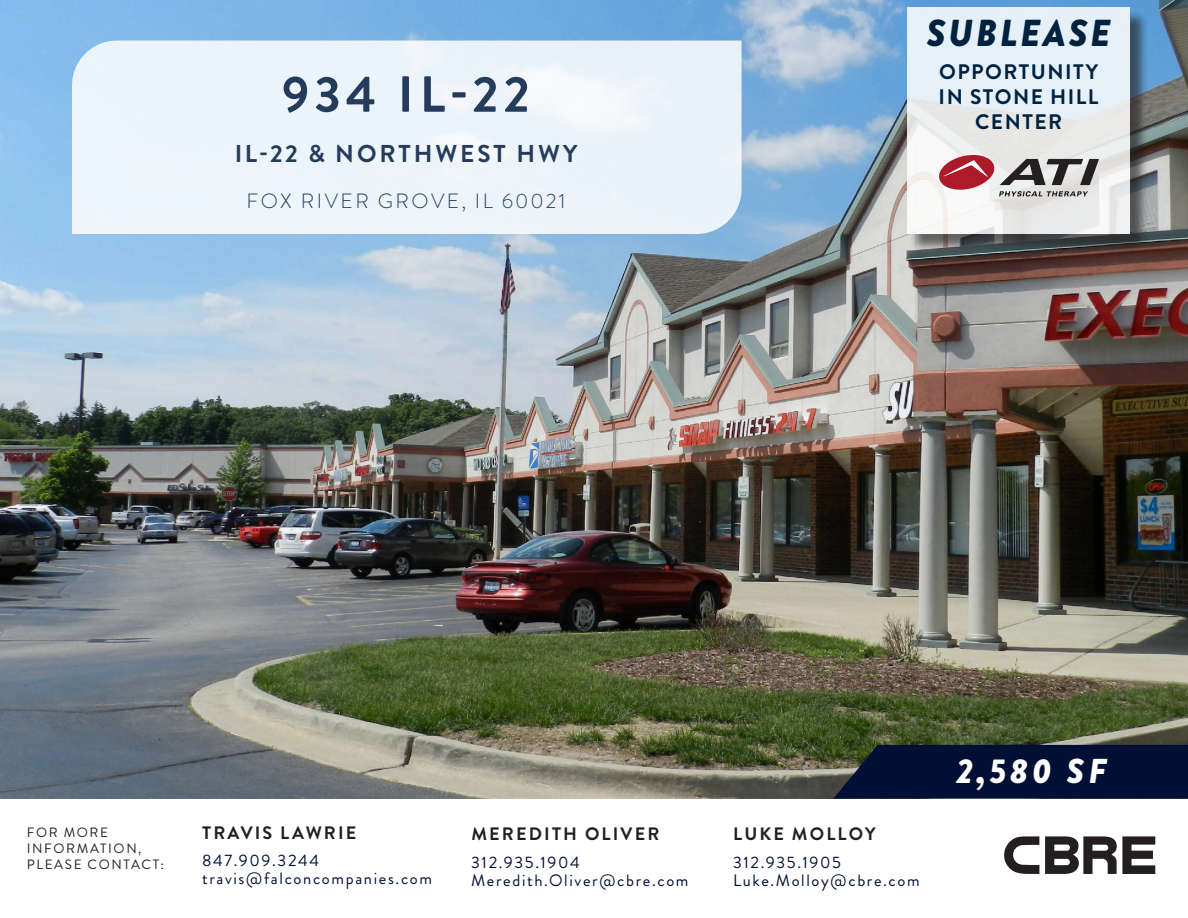
<style>
.page{position:relative;width:1188px;height:918px;background:#fff}
.page>*{position:absolute;margin:0;border:0;box-sizing:border-box;transform-origin:0 0}
.t1{font:700 50.7px "Brandon Grotesque";letter-spacing:.1em;color:#283e5e}
.Property_Name{font:italic 900 37.5px "Brandon Grotesque";letter-spacing:.07em;color:#00223f}
.Property_Name-2{font:italic 900 34.5px "Brandon Grotesque";color:#fff}
.t2{font:700 24.3px "Brandon Grotesque";letter-spacing:.12em;color:#283e5e}
.Property_Name-3{font:700 21px/25.2px "Brandon Grotesque";letter-spacing:.07em;color:#00223f;text-align:center}
.t3{font:300 20.7px "Brandon Grotesque";letter-spacing:.12em;color:#283e5e}
.t4{font:700 18px "Brandon Grotesque";letter-spacing:.12em;color:#231f20}
.t5{font:16.5px "Brandon Grotesque";letter-spacing:.1em;color:#000f34}
.t6{font:13.5px/16.2px "Brandon Grotesque";letter-spacing:.12em;color:#231f20}
.s1{color:#000f34}
</style>
<div class="page">
<img style="left:0;top:0;width:1188px;height:798px">
<svg style="left:833px;top:745px;width:355px;height:54px;background:#061435"></svg>
<div style="left:910px;top:10px;width:239px;height:243px;background:#231f20;opacity:.75"></div>
<svg style="left:907px;top:8px;width:223px;height:226px;fill:#e6f0f8"></svg>
<svg style="left:938px;top:155px;width:161px;height:42px;background:#b5979a"></svg>
<div style="left:72px;top:40px;width:670px;height:194px;background:#ecf4fa"></div>
<svg style="left:1045px;top:836px;width:110px;height:38px"></svg>
<svg style="left:1004px;top:836px;width:35px;height:38px"></svg>
<h1 class="t1" style="left:282px;top:59px;width:249px">934 IL-22</h1>
<h3 class="t2" style="left:234px;top:137px;width:345px">IL-22 &amp; NORTHWEST HWY</h3>
<p class="t3" style="left:247px;top:187px;width:320px">FOX RIVER GROVE, IL 60021</p>
<p class="Property_Name" style="left:926px;top:6px;width:186px">SUBLEASE</p>
<p class="Property_Name-3" style="left:939px;top:59px;width:161px">OPPORTUNITY<br>IN STONE HILL<br>CENTER</p>
<p class="t4" style="left:202px;top:820px;width:156px">TRAVIS LAWRIE</p>
<p class="t5" style="left:202px;top:849px;width:118px">847.909.3244</p>
<p class="t5" style="left:202px;top:867px;width:232px">travis@falconcompanies.com</p>
<p class="t6" style="left:27px;top:824px;width:139px">FOR MORE<br>INFORMATION,<br>PLEASE CONTACT<span class="s1">:</span></p>
<p class="t4" style="left:471px;top:821px;width:190px">MEREDITH OLIVER</p>
<p class="t5" style="left:471px;top:850px;width:110px">312.935.1904</p>
<p class="t5" style="left:471px;top:869px;width:219px">Meredith.Oliver@cbre.com</p>
<p class="t4" style="left:733px;top:821px;width:144px">LUKE MOLLOY</p>
<p class="t5" style="left:733px;top:850px;width:109px">312.935.1905</p>
<p class="t5" style="left:733px;top:869px;width:188px">Luke.Molloy@cbre.com</p>
<p class="Property_Name-2" style="left:956px;top:746px;width:151px">2,580 SF</p>
</div>
